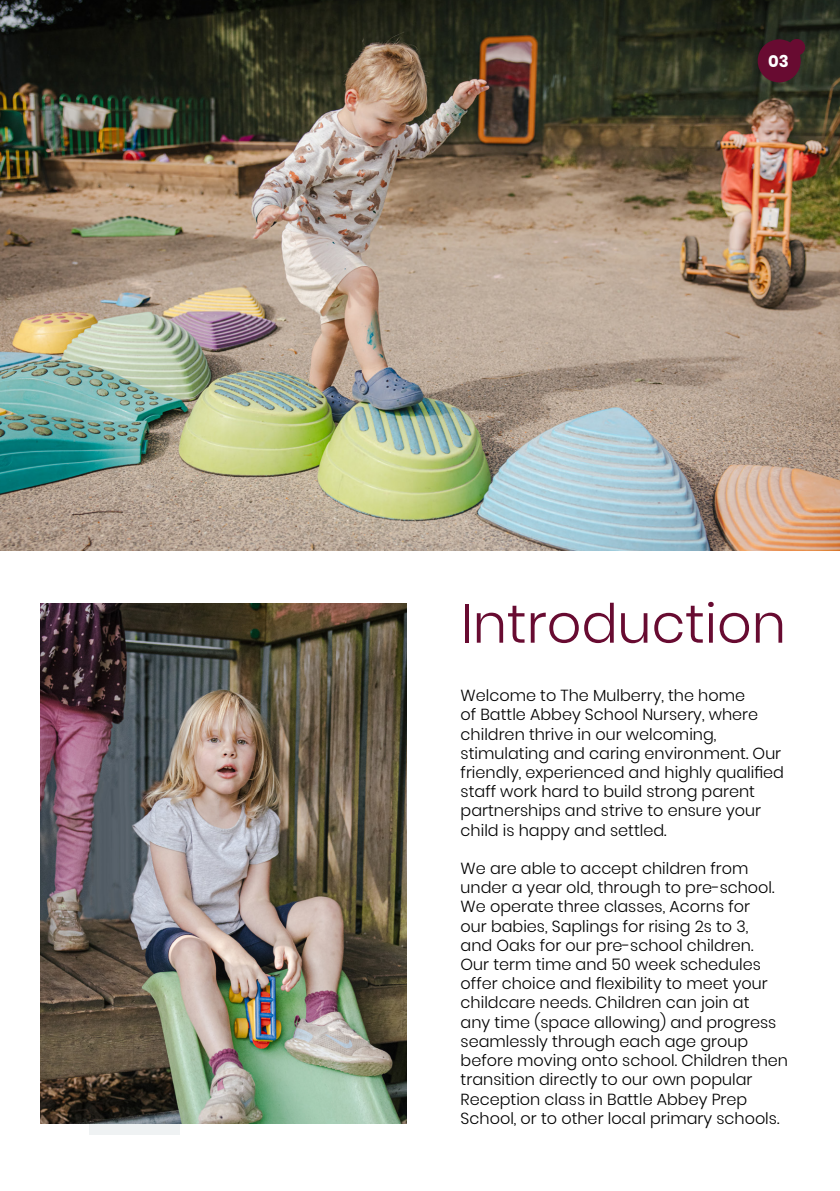
<style>
.page{position:relative;width:840px;height:1191px;background:#fff}
.page>*{position:absolute;margin:0;border:0;box-sizing:border-box;transform-origin:0 0}
.t1{font:300 54px "Poppins";color:#680b31}
.t2{font:700 16.6px "Poppins";color:#fff}
.t3{font:300 16px/19.2px "Poppins";color:#000001}
</style>
<div class="page">
<div style="left:89px;top:1123px;width:90px;height:11px;background:#eff2f3"></div>
<img style="left:0;top:0;width:839px;height:550px">
<svg style="left:757px;top:39px;width:47px;height:43px"></svg>
<img style="left:40px;top:604px;width:366px;height:519px">
<p class="t2" style="left:767px;top:51px;width:22px">03</p>
<p class="t1" style="left:460px;top:592px;width:327px">Introduction</p>
<p class="t3" style="left:460px;top:686px;width:324px">Welcome to The Mulberry, the home<br>of Battle Abbey School Nursery, where children thrive in our welcoming, stimulating and caring environment. Our friendly, experienced and highly qualified staff work hard to build strong parent partnerships and strive to ensure your child is happy and settled.</p>
<p class="t3" style="left:460px;top:859px;width:329px">We are able to accept children from under a year old, through to pre-school.<br>We operate three classes, Acorns for<br>our babies, Saplings for rising 2s to 3,<br>and Oaks for our pre-school children.<br>Our term time and 50 week schedules offer choice and flexibility to meet your childcare needs. Children can join at<br>any time (space allowing) and progress seamlessly through each age group before moving onto school. Children then transition directly to our own popular Reception class in Battle Abbey Prep School, or to other local primary schools.</p>
</div>
